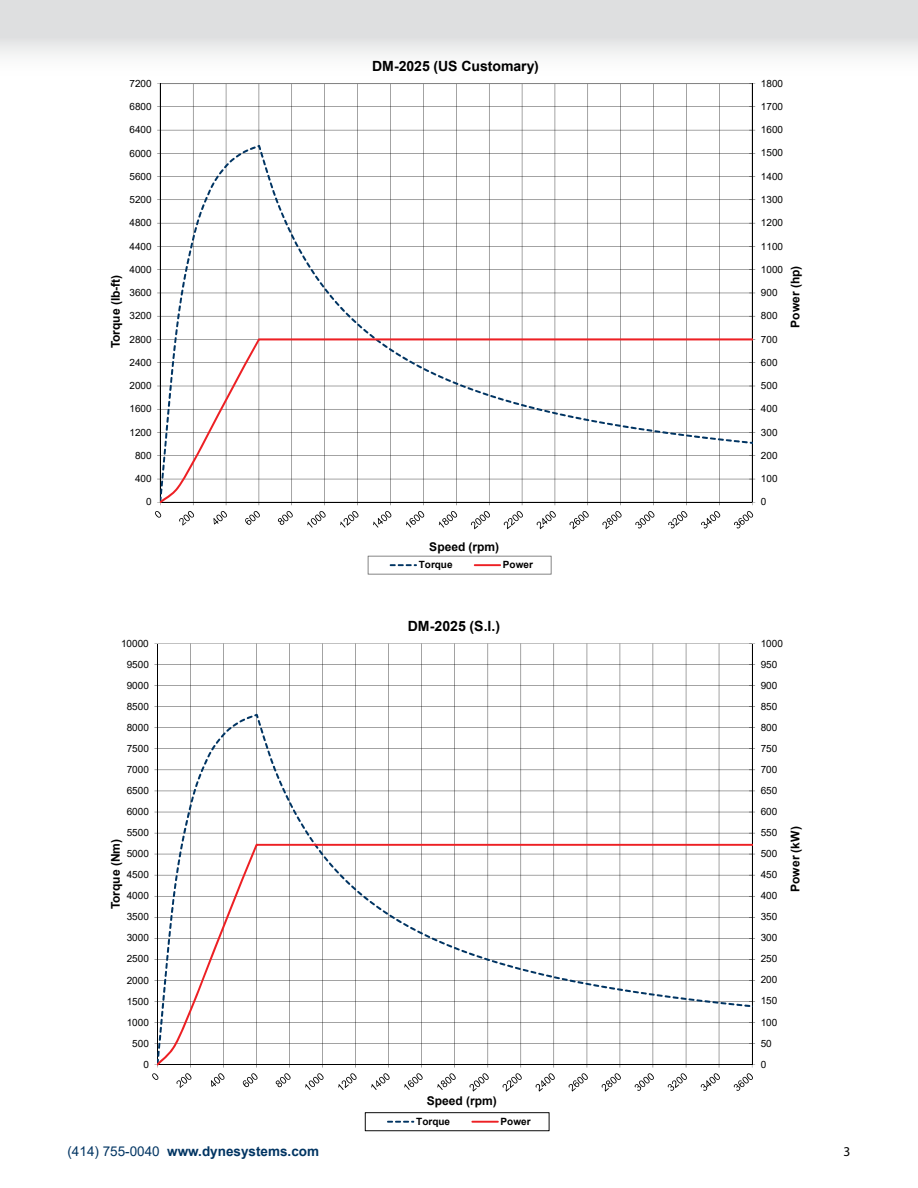
<style>
.page{position:relative;width:918px;height:1188px;background:#fff}
.page>*{position:absolute;margin:0;border:0;box-sizing:border-box;transform-origin:0 0}
.t1{font:700 14.1px "Arial";color:#000}
.t2{font:700 13.5px "Arial";color:#003462}
.t3{font:13.5px "Myriad Pro";color:#000}
.t4{font:700 12px "Arial";color:#000}
.t5{font:10.05px "Arial";color:#000}
.t6{font:700 10.05px "Arial";letter-spacing:.005em;color:#000}
.t7{font:9.9px "Arial";color:#000}
.t8{font:700 9.9px "Arial";letter-spacing:.005em;color:#000}
.s1{font-weight:400}
</style>
<div class="page">
<div style="left:0;top:0;width:918px;height:78px;background:linear-gradient(to bottom,#d4d6d7,#fdfefd)"></div>
<svg style="left:160px;top:83px;width:592px;height:62px"></svg>
<hr style="left:752px;top:84px;width:1px;height:418px;background:#000">
<hr style="left:160px;top:84px;width:1px;height:418px;background:#000">
<svg style="left:161px;top:145px;width:591px;height:193px"></svg>
<svg style="left:160px;top:338px;width:593px;height:165px"></svg>
<svg style="left:155px;top:511px;width:6px;height:7px"></svg>
<svg style="left:179px;top:511px;width:15px;height:15px"></svg>
<svg style="left:214px;top:511px;width:13px;height:14px"></svg>
<svg style="left:245px;top:511px;width:15px;height:14px"></svg>
<svg style="left:278px;top:511px;width:15px;height:14px"></svg>
<svg style="left:307px;top:511px;width:19px;height:17px"></svg>
<svg style="left:340px;top:511px;width:19px;height:17px"></svg>
<svg style="left:373px;top:511px;width:18px;height:17px"></svg>
<svg style="left:406px;top:511px;width:18px;height:17px"></svg>
<svg style="left:439px;top:511px;width:18px;height:17px"></svg>
<svg style="left:471px;top:511px;width:19px;height:18px"></svg>
<svg style="left:504px;top:511px;width:19px;height:18px"></svg>
<svg style="left:537px;top:511px;width:19px;height:18px"></svg>
<svg style="left:570px;top:511px;width:19px;height:18px"></svg>
<svg style="left:602px;top:511px;width:20px;height:18px"></svg>
<svg style="left:635px;top:511px;width:20px;height:17px"></svg>
<svg style="left:668px;top:511px;width:19px;height:17px"></svg>
<svg style="left:701px;top:511px;width:19px;height:17px"></svg>
<svg style="left:734px;top:511px;width:19px;height:17px"></svg>
<svg style="left:368px;top:556px;width:184px;height:19px"></svg>
<hr style="left:474px;top:564px;width:27px;height:2px;background:#ed2024">
<hr style="left:157px;top:707px;width:595px;height:1px;background:#000">
<hr style="left:157px;top:686px;width:595px;height:1px;background:#000">
<hr style="left:157px;top:664px;width:595px;height:1px;background:#000">
<hr style="left:157px;top:644px;width:595px;height:1px;background:#000">
<hr style="left:190px;top:644px;width:1px;height:421px;background:#000">
<hr style="left:223px;top:644px;width:1px;height:421px;background:#000">
<hr style="left:256px;top:644px;width:1px;height:421px;background:#000">
<hr style="left:289px;top:644px;width:1px;height:421px;background:#000">
<hr style="left:323px;top:644px;width:1px;height:421px;background:#000">
<hr style="left:356px;top:644px;width:1px;height:421px;background:#000">
<hr style="left:389px;top:644px;width:1px;height:421px;background:#000">
<hr style="left:422px;top:644px;width:1px;height:421px;background:#000">
<hr style="left:455px;top:644px;width:1px;height:421px;background:#000">
<hr style="left:488px;top:644px;width:1px;height:421px;background:#000">
<hr style="left:521px;top:644px;width:1px;height:421px;background:#000">
<hr style="left:554px;top:644px;width:1px;height:421px;background:#000">
<hr style="left:587px;top:644px;width:1px;height:421px;background:#000">
<hr style="left:620px;top:644px;width:1px;height:421px;background:#000">
<hr style="left:653px;top:644px;width:1px;height:421px;background:#000">
<hr style="left:686px;top:644px;width:1px;height:421px;background:#000">
<hr style="left:719px;top:644px;width:1px;height:421px;background:#000">
<hr style="left:752px;top:644px;width:1px;height:421px;background:#000">
<hr style="left:157px;top:644px;width:1px;height:421px;background:#000">
<svg style="left:158px;top:714px;width:595px;height:130px"></svg>
<svg style="left:157px;top:844px;width:596px;height:221px"></svg>
<svg style="left:152px;top:1064px;width:6px;height:16px"></svg>
<svg style="left:177px;top:1065px;width:15px;height:23px"></svg>
<svg style="left:211px;top:1065px;width:14px;height:22px"></svg>
<svg style="left:243px;top:1065px;width:15px;height:22px"></svg>
<svg style="left:276px;top:1065px;width:15px;height:22px"></svg>
<svg style="left:305px;top:1065px;width:19px;height:25px"></svg>
<svg style="left:338px;top:1065px;width:19px;height:25px"></svg>
<svg style="left:371px;top:1065px;width:19px;height:25px"></svg>
<svg style="left:404px;top:1065px;width:19px;height:25px"></svg>
<svg style="left:437px;top:1065px;width:19px;height:25px"></svg>
<svg style="left:469px;top:1065px;width:20px;height:27px"></svg>
<svg style="left:503px;top:1065px;width:19px;height:27px"></svg>
<svg style="left:535px;top:1065px;width:20px;height:27px"></svg>
<svg style="left:569px;top:1065px;width:19px;height:27px"></svg>
<svg style="left:602px;top:1065px;width:19px;height:27px"></svg>
<svg style="left:635px;top:1065px;width:19px;height:26px"></svg>
<svg style="left:668px;top:1065px;width:19px;height:26px"></svg>
<svg style="left:701px;top:1065px;width:19px;height:26px"></svg>
<svg style="left:734px;top:1064px;width:21px;height:27px"></svg>
<svg style="left:365px;top:1112px;width:185px;height:19px"></svg>
<hr style="left:471px;top:1121px;width:28px;height:2px;background:#ed2024">
<p class="t1" style="left:372px;top:56px;width:168px">DM-2025 (US Customary)</p>
<p class="t7" style="left:129px;top:77px;width:24px">7200</p>
<p class="t7" style="left:761px;top:76px;width:24px">1800</p>
<p class="t7" style="left:129px;top:100px;width:24px">6800</p>
<p class="t7" style="left:761px;top:100px;width:24px">1700</p>
<p class="t7" style="left:129px;top:123px;width:24px">6400</p>
<p class="t7" style="left:761px;top:123px;width:24px">1600</p>
<p class="t7" style="left:129px;top:146px;width:24px">6000</p>
<p class="t7" style="left:761px;top:146px;width:24px">1500</p>
<p class="t7" style="left:129px;top:170px;width:24px">5600</p>
<p class="t7" style="left:761px;top:169px;width:24px">1400</p>
<p class="t7" style="left:129px;top:193px;width:24px">5200</p>
<p class="t7" style="left:761px;top:193px;width:24px">1300</p>
<p class="t7" style="left:129px;top:216px;width:24px">4800</p>
<p class="t7" style="left:761px;top:216px;width:24px">1200</p>
<p class="t7" style="left:129px;top:239px;width:24px">4400</p>
<p class="t7" style="left:761px;top:239px;width:24px">1100</p>
<p class="t7" style="left:129px;top:263px;width:24px">4000</p>
<p class="t4" style="left:107px;top:348px;width:75px;rotate:-90deg">Torque (lb-ft)</p>
<p class="t7" style="left:129px;top:286px;width:24px">3600</p>
<p class="t7" style="left:129px;top:309px;width:24px">3200</p>
<p class="t7" style="left:129px;top:332px;width:24px">2800</p>
<p class="t7" style="left:761px;top:262px;width:24px">1000</p>
<p class="t7" style="left:761px;top:286px;width:18px">900</p>
<p class="t7" style="left:761px;top:309px;width:18px">800</p>
<p class="t7" style="left:761px;top:332px;width:18px">700</p>
<p class="t4" style="left:787px;top:328px;width:64px;rotate:-90deg">Power (hp)</p>
<p class="t7" style="left:129px;top:356px;width:24px">2400</p>
<p class="t7" style="left:761px;top:356px;width:18px">600</p>
<p class="t7" style="left:129px;top:379px;width:24px">2000</p>
<p class="t7" style="left:761px;top:379px;width:18px">500</p>
<p class="t7" style="left:129px;top:402px;width:24px">1600</p>
<p class="t7" style="left:761px;top:402px;width:18px">400</p>
<p class="t7" style="left:129px;top:425px;width:24px">1200</p>
<p class="t7" style="left:761px;top:425px;width:18px">300</p>
<p class="t7" style="left:135px;top:449px;width:18px">800</p>
<p class="t7" style="left:761px;top:449px;width:18px">200</p>
<p class="t7" style="left:135px;top:472px;width:18px">400</p>
<p class="t7" style="left:761px;top:472px;width:18px">100</p>
<p class="t7" style="left:146px;top:495px;width:7px">0</p>
<p class="t7" style="left:761px;top:495px;width:7px">0</p>
<p class="t4" style="left:429px;top:539px;width:71px">Speed (rpm)</p>
<p class="t8" style="left:419px;top:558px;width:35px">Torque</p>
<p class="t8" style="left:503px;top:558px;width:32px">Power</p>
<p class="t1" style="left:408px;top:616px;width:94px">DM-2025 (S.I.)</p>
<p class="t5" style="left:121px;top:636px;width:29px">10000</p>
<p class="t5" style="left:761px;top:636px;width:24px">1000</p>
<p class="t5" style="left:127px;top:657px;width:24px">9500</p>
<p class="t5" style="left:761px;top:657px;width:18px">950</p>
<p class="t5" style="left:127px;top:679px;width:24px">9000</p>
<p class="t5" style="left:761px;top:678px;width:18px">900</p>
<p class="t5" style="left:127px;top:700px;width:24px">8500</p>
<p class="t5" style="left:761px;top:699px;width:18px">850</p>
<p class="t5" style="left:127px;top:721px;width:24px">8000</p>
<p class="t5" style="left:761px;top:720px;width:18px">800</p>
<p class="t5" style="left:127px;top:742px;width:24px">7500</p>
<p class="t5" style="left:761px;top:742px;width:18px">750</p>
<p class="t5" style="left:127px;top:763px;width:24px">7000</p>
<p class="t5" style="left:761px;top:763px;width:18px">700</p>
<p class="t5" style="left:127px;top:784px;width:24px">6500</p>
<p class="t5" style="left:761px;top:784px;width:18px">650</p>
<p class="t5" style="left:127px;top:805px;width:24px">6000</p>
<p class="t5" style="left:761px;top:805px;width:18px">600</p>
<p class="t5" style="left:127px;top:826px;width:24px">5500</p>
<p class="t4" style="left:107px;top:909px;width:72px;rotate:-90deg">Torque (Nm)</p>
<p class="t5" style="left:127px;top:847px;width:24px">5000</p>
<p class="t5" style="left:127px;top:868px;width:24px">4500</p>
<p class="t5" style="left:127px;top:889px;width:24px">4000</p>
<p class="t5" style="left:761px;top:826px;width:18px">550</p>
<p class="t5" style="left:761px;top:847px;width:18px">500</p>
<p class="t5" style="left:761px;top:868px;width:18px">450</p>
<p class="t5" style="left:761px;top:889px;width:18px">400</p>
<p class="t4" style="left:787px;top:892px;width:67px;rotate:-90deg">Power (kW)</p>
<p class="t5" style="left:127px;top:910px;width:24px">3500</p>
<p class="t5" style="left:761px;top:910px;width:18px">350</p>
<p class="t5" style="left:127px;top:931px;width:24px">3000</p>
<p class="t5" style="left:761px;top:931px;width:18px">300</p>
<p class="t5" style="left:127px;top:952px;width:24px">2500</p>
<p class="t5" style="left:761px;top:952px;width:18px">250</p>
<p class="t5" style="left:127px;top:973px;width:24px">2000</p>
<p class="t5" style="left:761px;top:973px;width:18px">200</p>
<p class="t5" style="left:127px;top:994px;width:24px">1500</p>
<p class="t5" style="left:761px;top:994px;width:18px">150</p>
<p class="t5" style="left:127px;top:1015px;width:24px">1000</p>
<p class="t5" style="left:761px;top:1015px;width:18px">100</p>
<p class="t5" style="left:132px;top:1036px;width:18px">500</p>
<p class="t5" style="left:761px;top:1036px;width:13px">50</p>
<p class="t5" style="left:143px;top:1057px;width:7px">0</p>
<p class="t5" style="left:761px;top:1057px;width:7px">0</p>
<p class="t4" style="left:427px;top:1092px;width:72px">Speed (rpm)</p>
<p class="t6" style="left:416px;top:1114px;width:35px">Torque</p>
<p class="t6" style="left:501px;top:1114px;width:32px">Power</p>
<h2 class="t2" style="left:68px;top:1142px;width:253px"><span class="s1">(414) 755-0040</span> www.dynesystems.com</h2>
<h2 class="t3" style="left:844px;top:1143px;width:8px">3</h2>
</div>
